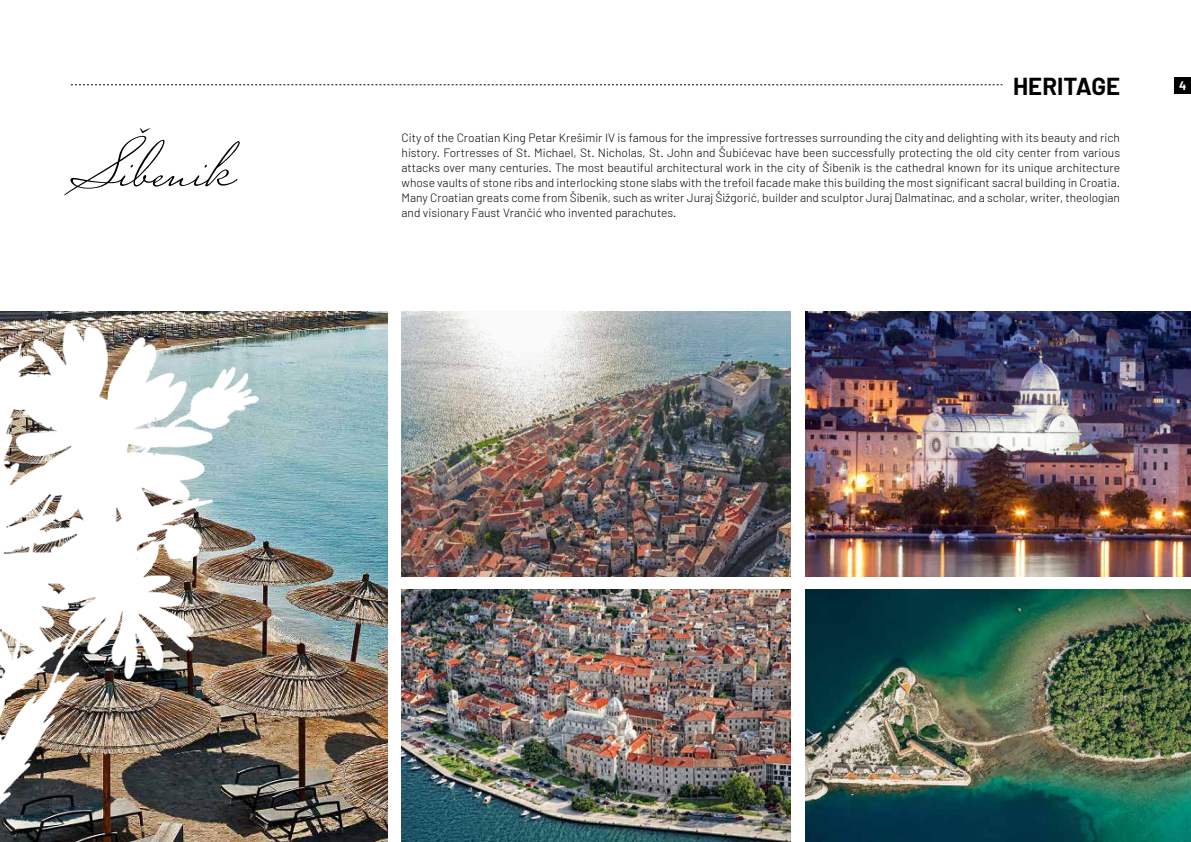
<style>
.page{position:relative;width:1191px;height:842px;background:#fff}
.page>*{position:absolute;margin:0;border:0;box-sizing:border-box;transform-origin:0 0}
.t1{font:72px "Mr Sheffield";color:#000}
.t2{font:700 24px "Barlow";color:#000}
.t3{font:300 12px/15px "Barlow";color:#000;text-align:justify}
.t4{font:700 12px "Barlow";color:#fff}
</style>
<div class="page">
<img style="left:339px;top:312px;width:48px;height:530px">
<img style="left:401px;top:312px;width:390px;height:265px">
<img style="left:805px;top:312px;width:386px;height:265px">
<img style="left:401px;top:590px;width:390px;height:252px">
<img style="left:805px;top:590px;width:386px;height:252px">
<div style="left:1174px;top:77px;width:17px;height:17px;background:#000"></div>
<img style="left:0;top:311px;width:339px;height:531px">
<svg style="left:71px;top:85px;width:931px;height:1px"></svg>
<h1 class="t1" style="left:71px;top:119px;width:168px">Šibenik</h1>
<h2 class="t2" style="left:1013px;top:71px;width:108px">HERITAGE</h2>
<p class="t3" style="left:401px;top:130px;width:720px">City of the Croatian King Petar Krešimir IV is famous for the impressive fortresses surrounding the city and delighting with its beauty and rich history. Fortresses of St. Michael, St. Nicholas, St. John and Šubićevac have been successfully protecting the old city center from various attacks over many centuries. The most beautiful architectural work in the city of Šibenik is the cathedral known for its unique architecture whose vaults of stone ribs and interlocking stone slabs with the trefoil facade make this building the most significant sacral building in Croatia.<br>Many Croatian greats come from Šibenik, such as writer Juraj Šižgorić, builder and sculptor Juraj Dalmatinac, and a scholar, writer, theologian and visionary Faust Vrančić who invented parachutes.</p>
<p class="t4" style="left:1179px;top:78px;width:9px">4</p>
</div>
